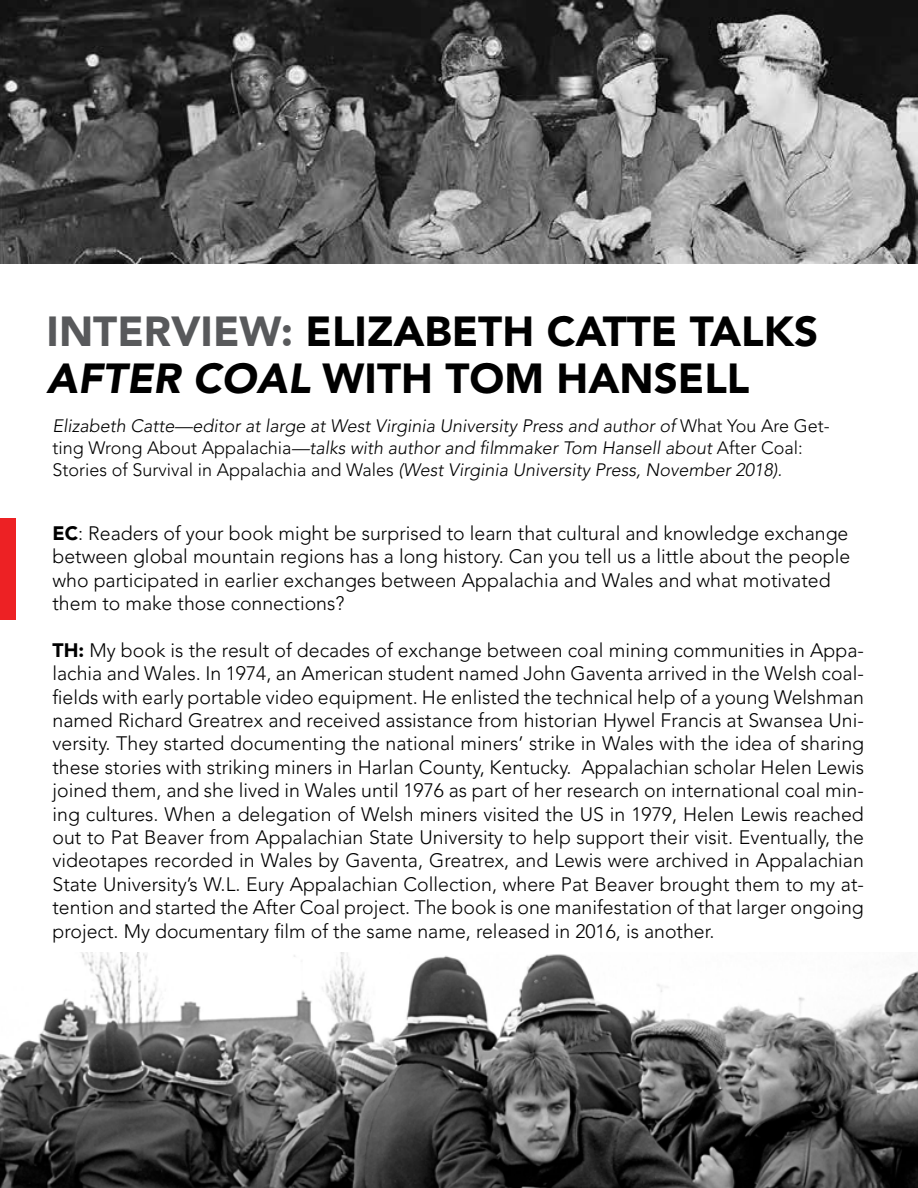
<style>
.page{position:relative;width:918px;height:1188px;background:#fff}
.page>*{position:absolute;margin:0;border:0;box-sizing:border-box;transform-origin:0 0}
.t1{font:900 42px/46.5px "Avenir";color:#000}
.t2{font:300 19.5px/23.4px "Avenir";color:#000}
.t3{font:italic 300 18px/21.6px "Avenir";color:#000}
.s1{color:#58595b}
.s2{font-style:italic}
.s3{font-style:normal}
.s4{font-weight:900}
</style>
<div class="page">
<img style="left:0;top:0;width:918px;height:263px">
<img style="left:0;top:953px;width:918px;height:235px">
<div style="left:0;top:518px;width:16px;height:102px;background:#ed2124"></div>
<h1 class="t1" style="left:47px;top:308px;width:773px"><span class="s1">INTERVIEW:</span> ELIZABETH CATTE TALKS<br><span class="s2">AFTER COAL</span> WITH TOM HANSELL</h1>
<p class="t3" style="left:52px;top:415px;width:779px">Elizabeth Catte—editor at large at West Virginia University Press and author of <span class="s3">What You Are Get&shy;ting Wrong About Appalachia</span>—talks with author and filmmaker Tom Hansell about <span class="s3">After Coal:<br>Stories of Survival in Appalachia and Wales</span> (West Virginia University Press, November 2018).</p>
<p class="t2" style="left:52px;top:521px;width:799px"><span class="s4">EC</span>: Readers of your book might be surprised to learn that cultural and knowledge exchange between global mountain regions has a long history. Can you tell us a little about the people who participated in earlier exchanges between Appalachia and Wales and what motivated them to make those connections?</p>
<p class="t2" style="left:52px;top:638px;width:813px;text-align:justify"><span class="s4">TH:</span> My book is the result of decades of exchange between coal mining communities in Appa&shy;lachia and Wales. In 1974, an American student named John Gaventa arrived in the Welsh coal&shy;fields with early portable video equipment. He enlisted the technical help of a young Welshman named Richard Greatrex and received assistance from historian Hywel Francis at Swansea Uni&shy;versity. They started documenting the national miners’ strike in Wales with the idea of sharing these stories with striking miners in Harlan County, Kentucky. Appalachian scholar Helen Lewis joined them, and she lived in Wales until 1976 as part of her research on international coal min&shy;ing cultures. When a delegation of Welsh miners visited the US in 1979, Helen Lewis reached out to Pat Beaver from Appalachian State University to help support their visit. Eventually, the videotapes recorded in Wales by Gaventa, Greatrex, and Lewis were archived in Appalachian State University’s W.L. Eury Appalachian Collection, where Pat Beaver brought them to my at&shy;tention and started the After Coal project. The book is one manifestation of that larger ongoing project. My documentary film of the same name, released in 2016, is another.</p>
</div>
